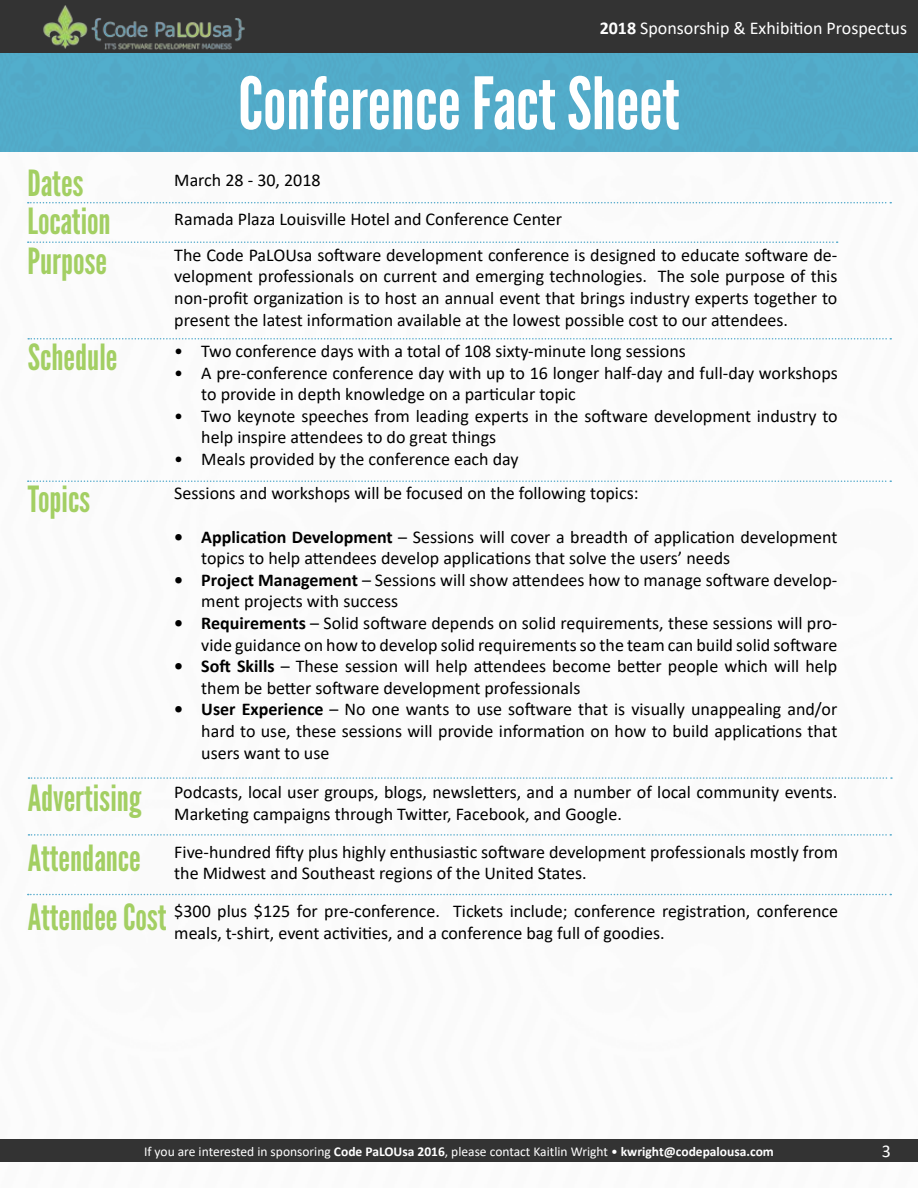
<style>
.page{position:relative;width:918px;height:1188px;background:#fff}
.page>*{position:absolute;margin:0;border:0;box-sizing:border-box;transform-origin:0 0}
.t1{font:72px "League Gothic";color:#fff}
.t2{font:36px/38.8px "League Gothic";color:#a3cf63}
.t3{font:18px/21.6px "Calibri";color:#000}
.t4{font:18px "Calibri";color:#fff}
.t5{font:13.5px "Calibri";color:#fff}
.s1{font-weight:700}
</style>
<div class="page">
<div style="left:0;top:0;width:918px;height:54px;background:#333;border:2px solid #333"></div>
<img style="left:40px;top:0;width:208px;height:54px">
<div style="left:0;top:1139px;width:918px;height:23px;background:#333"></div>
<div style="left:0;top:54px;width:918px;height:97px;background:#52abc9"></div>
<svg style="left:28px;top:202px;width:863px;height:1px"></svg>
<svg style="left:28px;top:241px;width:810px;height:2px"></svg>
<svg style="left:28px;top:338px;width:863px;height:2px"></svg>
<svg style="left:28px;top:480px;width:863px;height:2px"></svg>
<svg style="left:28px;top:834px;width:863px;height:2px"></svg>
<svg style="left:28px;top:894px;width:863px;height:1px"></svg>
<svg style="left:28px;top:777px;width:864px;height:2px"></svg>
<p class="t4" style="left:600px;top:15px;width:309px"><span class="s1">2018</span> Sponsorship &amp; Exhibition Prospectus</p>
<h1 class="t1" style="left:238px;top:61px;width:443px">Conference Fact Sheet</h1>
<h2 class="t2" style="left:27px;top:164px;width:85px">Dates<br>Location<br>Purpose</h2>
<h2 class="t2" style="left:28px;top:338px;width:91px">Schedule</h2>
<h2 class="t2" style="left:28px;top:480px;width:64px">Topics</h2>
<h2 class="t2" style="left:28px;top:769px;width:140px;line-height:59.7px">Advertising<br>Attendance<br>Attendee Cost</h2>
<p class="t3" style="left:174px;top:161px;width:389px;line-height:38.4px">March 28 - 30, 2018<br>Ramada Plaza Louisville Hotel and Conference Center</p>
<p class="t3" style="left:174px;top:244px;width:665px;text-align:justify">The Code PaLOUsa software development conference is designed to educate software de&shy;velopment professionals on current and emerging technologies. The sole purpose of this non-profit organization is to host an annual event that brings industry experts together to present the latest information available at the lowest possible cost to our attendees.</p>
<p class="t3" style="left:174px;top:340px;width:513px">• Two conference days with a total of 108 sixty-minute long sessions</p>
<p class="t3" style="left:201px;top:361px;width:638px;text-indent:-27px">• A pre-conference conference day with up to 16 longer half-day and full-day workshops to provide in depth knowledge on a particular topic</p>
<p class="t3" style="left:201px;top:405px;width:638px;text-indent:-27px">• Two keynote speeches from leading experts in the software development industry to help inspire attendees to do great things</p>
<p class="t3" style="left:174px;top:441px;width:466px;line-height:34.5px">• Meals provided by the conference each day<br>Sessions and workshops will be focused on the following topics:</p>
<p class="t3" style="left:201px;top:525px;width:638px;text-indent:-27px"><span class="s1">• Application Development</span> – Sessions will cover a breadth of application development topics to help attendees develop applications that solve the users’ needs</p>
<p class="t3" style="left:201px;top:569px;width:638px;text-indent:-27px"><span class="s1">• Project Management</span> – Sessions will show attendees how to manage software develop&shy;ment projects with success</p>
<p class="t3" style="left:174px;top:612px;width:665px;text-align:right"><span class="s1">• Requirements</span> – Solid software depends on solid requirements, these sessions will pro&shy;vide guidance on how to develop solid requirements so the team can build solid software</p>
<p class="t3" style="left:201px;top:655px;width:638px;text-indent:-27px"><span class="s1">• Soft Skills</span> – These session will help attendees become better people which will help them be better software development professionals</p>
<p class="t3" style="left:201px;top:698px;width:638px;text-align:justify;text-indent:-27px"><span class="s1">• User Experience</span> – No one wants to use software that is visually unappealing and/or hard to use, these sessions will provide information on how to build applications that users want to use</p>
<p class="t3" style="left:174px;top:781px;width:665px">Podcasts, local user groups, blogs, newsletters, and a number of local community events.<br>Marketing campaigns through Twitter, Facebook, and Google.</p>
<p class="t3" style="left:174px;top:841px;width:665px">Five-hundred fifty plus highly enthusiastic software development professionals mostly from the Midwest and Southeast regions of the United States.</p>
<p class="t3" style="left:174px;top:900px;width:665px">$300 plus $125 for pre-conference. Tickets include; conference registration, conference meals, t-shirt, event activities, and a conference bag full of goodies.</p>
<p class="t5" style="left:144px;top:1142px;width:631px">If you are interested in sponsoring <span class="s1">Code PaLOUsa 2016</span>, please contact Kaitlin Wright • <span class="s1">kwright@codepalousa.com</span></p>
<p class="t4" style="left:882px;top:1139px;width:11px">3</p>
</div>
